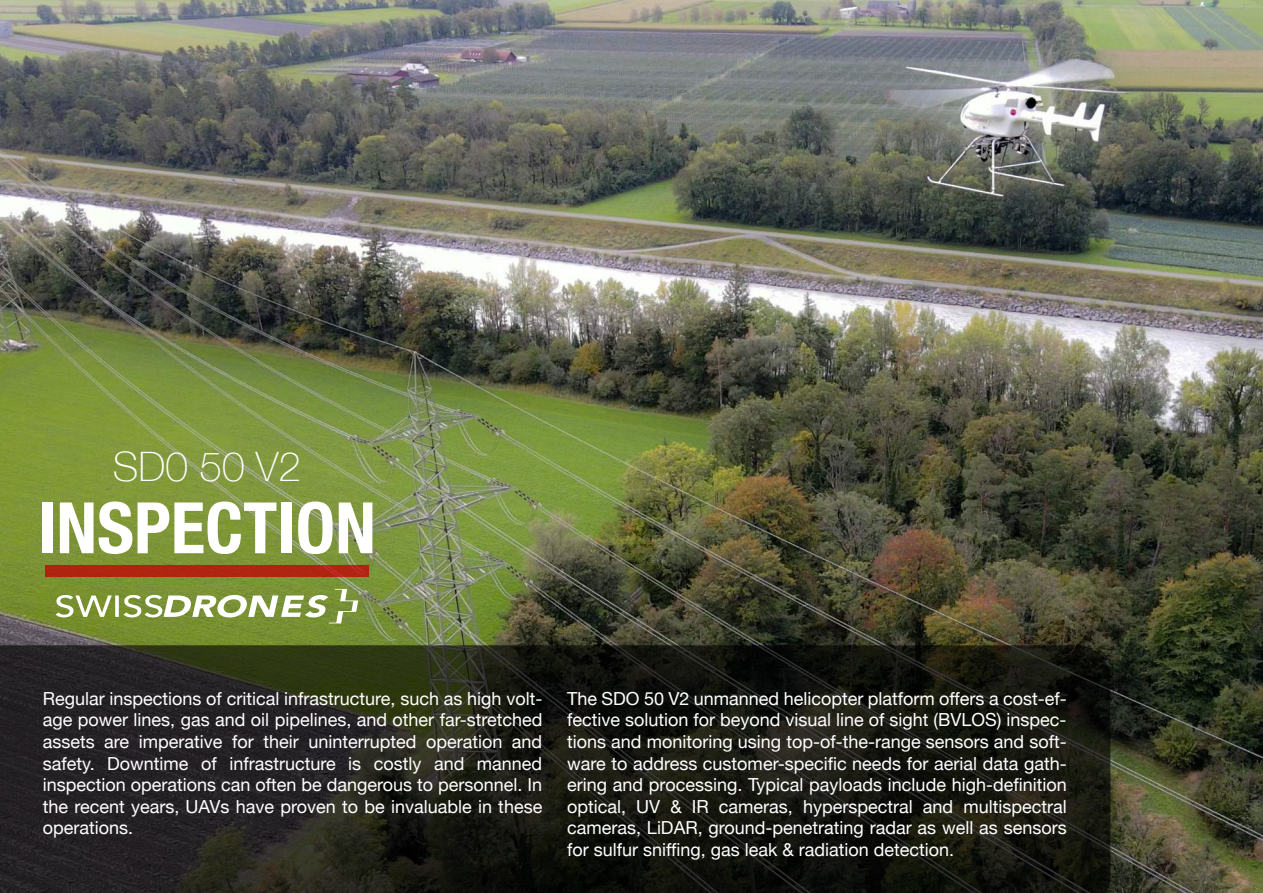
<style>
.page{position:relative;width:1263px;height:893px;background:#fff}
.page>*{position:absolute;margin:0;border:0;box-sizing:border-box;transform-origin:0 0}
.t1{font:700 condensed 71.1px "Helvetica Neue";color:#fff}
.t2{font:100 40.65px "Helvetica Neue";color:#fff}
.t3{font:18px/21.6px "Helvetica Neue";color:#fff;text-align:justify}
</style>
<div class="page">
<img style="left:0;top:1px;width:1263px;height:892px">
<svg style="left:0;top:645px;width:1110px;height:248px;background:#1c1c16"></svg>
<svg style="left:56px;top:589px;width:302px;height:34px"></svg>
<div style="left:45px;top:566px;width:324px;height:11px;background:#b02511"></div>
<h2 class="t2" style="left:113px;top:443px;width:190px">SD0 50 V2</h2>
<h1 class="t1" style="left:38px;top:487px;width:339px">INSPECTION</h1>
<p class="t3" style="left:43px;top:689px;width:501px">Regular inspections of critical infrastructure, such as high volt&shy;age power lines, gas and oil pipelines, and other far-stretched assets are imperative for their uninterrupted operation and safety. Downtime of infrastructure is costly and manned inspection operations can often be dangerous to personnel. In the recent years, UAVs have proven to be invaluable in these operations.</p>
<p class="t3" style="left:567px;top:689px;width:501px">The SDO 50 V2 unmanned helicopter platform offers a cost-ef&shy;fective solution for beyond visual line of sight (BVLOS) inspec&shy;tions and monitoring using top-of-the-range sensors and soft&shy;ware to address customer-specific needs for aerial data gath&shy;ering and processing. Typical payloads include high-definition optical, UV &amp; IR cameras, hyperspectral and multispectral cameras, LiDAR, ground-penetrating radar as well as sensors for sulfur sniffing, gas leak &amp; radiation detection.</p>
</div>
